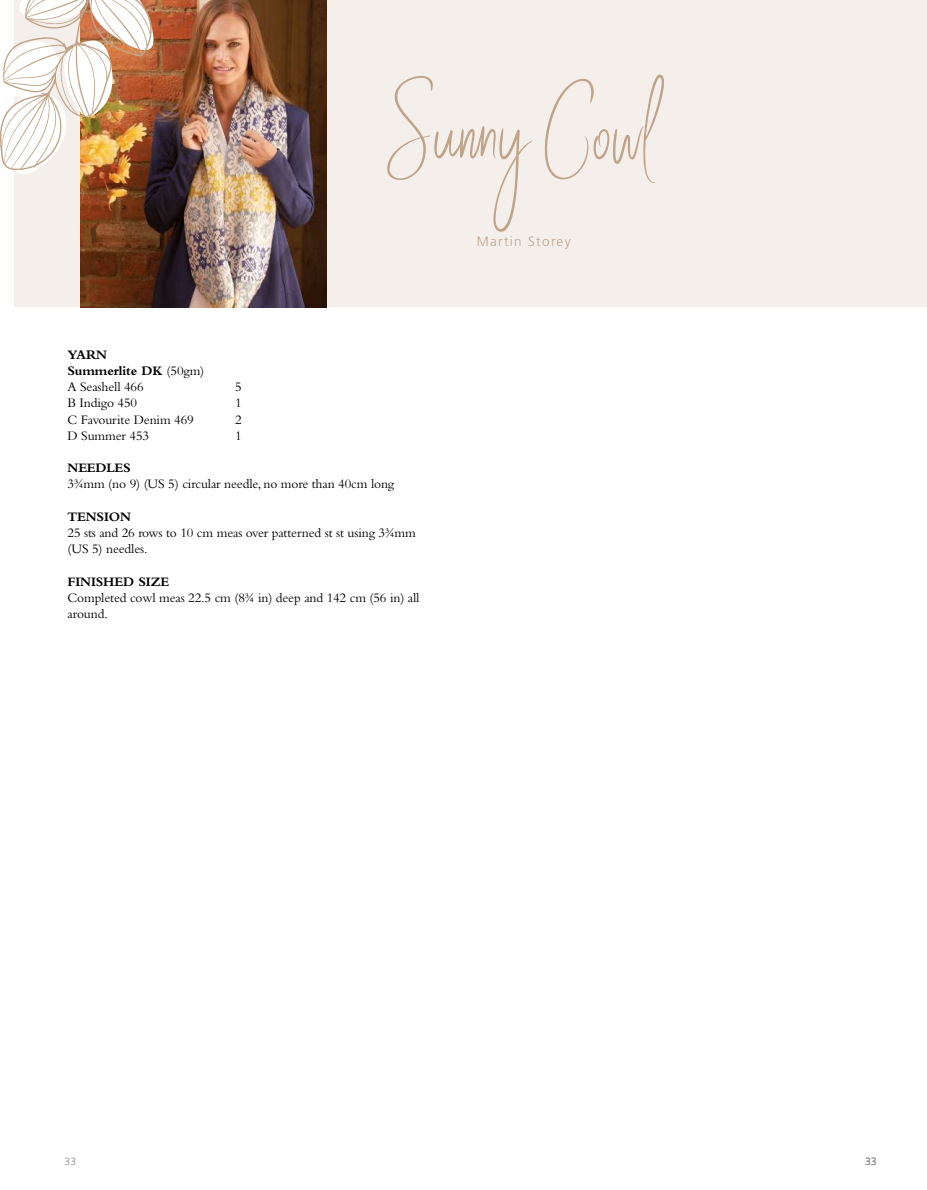
<style>
.page{position:relative;width:927px;height:1190px;background:#fff}
.page>*{position:absolute;margin:0;border:0;box-sizing:border-box;transform-origin:0 0}
.t1{font:90px "Stay Classy SLDT";color:#c0a489}
.t2{font:13.5px/16.2px "Bembo Std";letter-spacing:-.01em;color:#000}
.t3{font:700 13.5px "Bembo Std";letter-spacing:-.01em;color:#000}
.t4{font:300 13.5px "Frutiger LT Std";letter-spacing:.1em;color:#c0a489}
.t5{font:300 10.5px "Frutiger LT Std";color:#878787}
.s1{font-weight:700}
</style>
<div class="page">
<div style="left:14px;top:0;width:913px;height:307px;background:#f5efeb"></div>
<img style="left:81px;top:0;width:246px;height:307px">
<img style="left:0;top:0;width:153px;height:174px">
<p class="t2" style="left:68px;top:346px;width:138px"><span class="s1">YARN<br>Summerlite DK</span> (50gm)<br>A Seashell 466</p>
<p class="t2" style="left:235px;top:378px;width:8px">5</p>
<h1 class="t1" style="left:392px;top:73px;width:264px">Sunny Cowl</h1>
<p class="t4" style="left:477px;top:234px;width:95px">Martin Storey</p>
<p class="t2" style="left:68px;top:395px;width:71px">B Indigo 450</p>
<p class="t2" style="left:235px;top:395px;width:8px">1</p>
<p class="t2" style="left:68px;top:411px;width:128px">C Favourite Denim 469</p>
<p class="t2" style="left:235px;top:411px;width:8px">2</p>
<p class="t2" style="left:68px;top:427px;width:83px">D Summer 453</p>
<p class="t2" style="left:235px;top:427px;width:8px">1</p>
<p class="t3" style="left:68px;top:460px;width:65px">NEEDLES</p>
<p class="t2" style="left:68px;top:476px;width:328px">3¾mm (no 9) (US 5) circular needle, no more than 40cm long</p>
<p class="t3" style="left:68px;top:509px;width:65px">TENSION</p>
<p class="t2" style="left:68px;top:524px;width:350px">25 sts and 26 rows to 10 cm meas over patterned st st using 3¾mm (US 5) needles.</p>
<p class="t3" style="left:68px;top:574px;width:103px">FINISHED SIZE</p>
<p class="t2" style="left:68px;top:589px;width:353px">Completed cowl meas 22.5 cm (8¾ in) deep and 142 cm (56 in) all around.</p>
<p class="t5" style="left:65px;top:1155px;width:13px">33</p>
<p class="t5" style="left:865px;top:1155px;width:13px">33</p>
</div>
